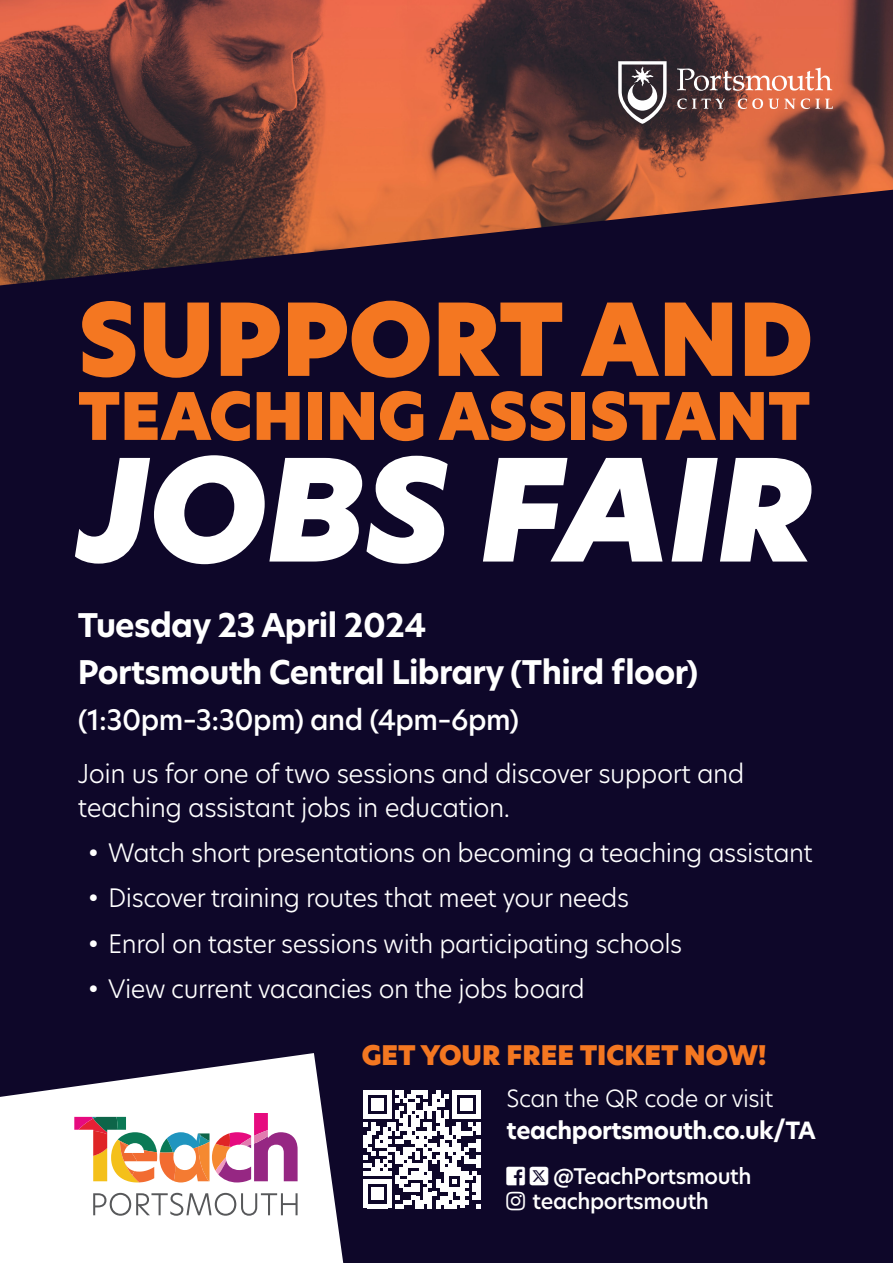
<style>
.page{position:relative;width:893px;height:1263px;background:#fff}
.page>*{position:absolute;margin:0;border:0;box-sizing:border-box;transform-origin:0 0}
.t1{font:italic 138.75px "New Hero Super";color:#fff}
.t2{font:98.1px "New Hero Super";color:#f47721}
.t3{font:64.05px "New Hero Super";color:#f47721}
.t4{font:700 31.95px "New Hero";letter-spacing:-.02em;color:#fff}
.t5{font:500 27.75px "New Hero";letter-spacing:-.02em;color:#fff}
.t6{font:26.55px "New Hero Super";color:#f47721}
.t7{font:300 25.65px/34px "New Hero";letter-spacing:-.02em;color:#fff}
.t8{font:300 25.05px "New Hero";letter-spacing:-.02em;color:#fff}
.t9{font:700 23.4px/31.8px "New Hero";letter-spacing:-.02em;color:#fff}
.t10{font:500 21.15px "New Hero";letter-spacing:-.02em;color:#fff}
.t11{font:21.15px "Font Awesome 5 Brands";color:#fff}
.s1{font-weight:300}
</style>
<div class="page">
<img style="left:0;top:0;width:893px;height:190px">
<div style="left:0;top:190px;width:893px;height:1073px;background:#0e0729"></div>
<div style="left:0;top:1048px;width:344px;height:215px;background:#0e0729"></div>
<svg style="left:0;top:1053px;width:343px;height:210px"></svg>
<svg style="left:93px;top:1193px;width:205px;height:22px"></svg>
<svg style="left:74px;top:1113px;width:224px;height:69px"></svg>
<svg style="left:618px;top:61px;width:49px;height:63px"></svg>
<svg style="left:677px;top:68px;width:155px;height:23px"></svg>
<svg style="left:677px;top:98px;width:48px;height:11px"></svg>
<svg style="left:738px;top:98px;width:57px;height:11px"></svg>
<svg style="left:801px;top:98px;width:32px;height:11px"></svg>
<svg style="left:363px;top:1090px;width:118px;height:118px"></svg>
<svg style="left:507px;top:1166px;width:41px;height:19px"></svg>
<svg style="left:507px;top:1192px;width:18px;height:18px"></svg>
<p class="t2" style="left:78px;top:273px;width:737px">SUPPORT AND</p>
<p class="t3" style="left:78px;top:372px;width:734px">TEACHING ASSISTANT</p>
<p class="t1" style="left:78px;top:415px;width:739px">JOBS FAIR</p>
<p class="t4" style="left:78px;top:604px;width:350px">Tuesday 23 April 2024</p>
<p class="t4" style="left:78px;top:650px;width:622px">Portsmouth Central Library (Third floor)</p>
<p class="t5" style="left:78px;top:701px;width:443px">(1:30pm–3:30pm) and (4pm–6pm)</p>
<p class="t7" style="left:78px;top:756px;width:668px">Join us for one of two sessions and discover support and teaching assistant jobs in education.</p>
<p class="t8" style="left:88px;top:836px;width:726px">• Watch short presentations on becoming a teaching assistant</p>
<p class="t8" style="left:88px;top:881px;width:543px">• Discover training routes that meet your needs</p>
<p class="t8" style="left:88px;top:926px;width:596px">• Enrol on taster sessions with participating schools</p>
<p class="t8" style="left:88px;top:972px;width:498px">• View current vacancies on the jobs board</p>
<p class="t6" style="left:362px;top:1037px;width:406px">GET YOUR FREE TICKET NOW!</p>
<p class="t9" style="left:507px;top:1083px;width:311px"><span class="s1">Scan the QR code or visit </span>teachportsmouth.co.uk/TA</p>
<p class="t11" style="left:507px;top:1165px;width:20px">□□▲❑◆</p>
<p class="t10" style="left:553px;top:1161px;width:200px">@TeachPortsmouth</p>
<p class="t10" style="left:507px;top:1187px;width:204px">■▲▼ teachportsmouth</p>
</div>
